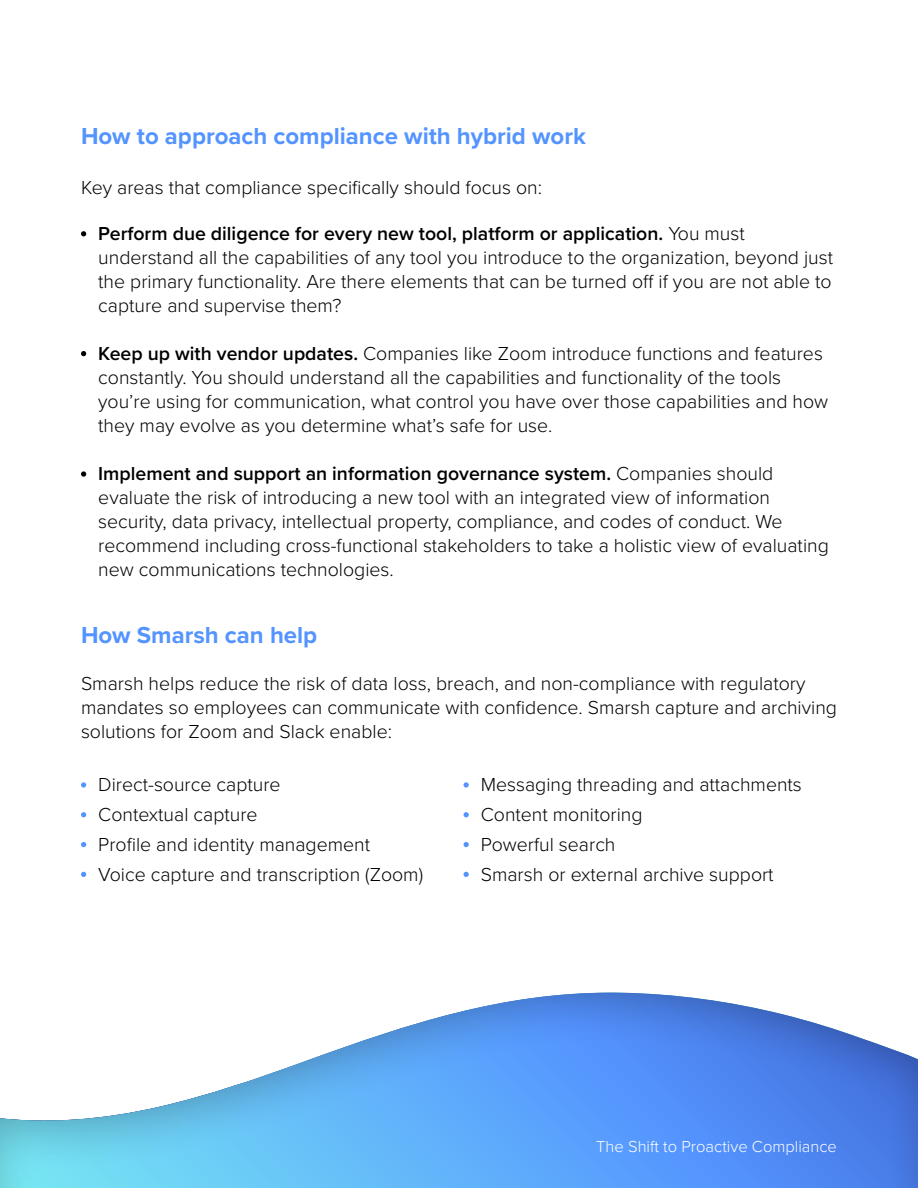
<style>
.page{position:relative;width:918px;height:1188px;background:#fff}
.page>*{position:absolute;margin:0;border:0;box-sizing:border-box;transform-origin:0 0}
.t1{font:700 24px "Proxima Nova";color:#5494ff}
.t2{font:300 19.5px/24px "Proxima Nova";color:#000}
.t3{font:300 16.5px "Proxima Nova";color:#fff}
.s1{font-weight:600}
</style>
<div class="page">
<div style="left:0;top:982px;width:918px;height:206px;background:#000;opacity:.3"></div>
<svg style="left:81px;top:231px;width:5px;height:5px"></svg>
<svg style="left:81px;top:351px;width:5px;height:5px"></svg>
<svg style="left:81px;top:471px;width:5px;height:6px"></svg>
<svg style="left:81px;top:782px;width:5px;height:6px"></svg>
<svg style="left:81px;top:872px;width:5px;height:5px"></svg>
<svg style="left:81px;top:812px;width:5px;height:5px"></svg>
<svg style="left:464px;top:782px;width:5px;height:6px"></svg>
<svg style="left:464px;top:842px;width:5px;height:5px"></svg>
<svg style="left:81px;top:842px;width:5px;height:5px"></svg>
<svg style="left:464px;top:812px;width:5px;height:5px"></svg>
<svg style="left:464px;top:872px;width:5px;height:5px"></svg>
<p class="t1" style="left:81px;top:118px;width:506px">How to approach compliance with hybrid work</p>
<p class="t2" style="left:81px;top:174px;width:462px">Key areas that compliance specifically should focus on:</p>
<p class="t2" style="left:98px;top:220px;width:736px"><span class="s1">Perform due diligence for every new tool, platform or application.</span> You must understand all the capabilities of any tool you introduce to the organization, beyond just the primary functionality. Are there elements that can be turned off if you are not able to capture and supervise them?</p>
<p class="t2" style="left:98px;top:341px;width:731px"><span class="s1">Keep up with vendor updates.</span> Companies like Zoom introduce functions and features constantly. You should understand all the capabilities and functionality of the tools you’re using for communication, what control you have over those capabilities and how they may evolve as you determine what’s safe for use.</p>
<p class="t2" style="left:98px;top:461px;width:732px"><span class="s1">Implement and support an information governance system.</span> Companies should evaluate the risk of introducing a new tool with an integrated view of information security, data privacy, intellectual property, compliance, and codes of conduct. We recommend including cross-functional stakeholders to take a holistic view of evaluating new communications technologies.</p>
<p class="t1" style="left:81px;top:617px;width:238px">How Smarsh can help</p>
<p class="t2" style="left:81px;top:670px;width:758px">Smarsh helps reduce the risk of data loss, breach, and non-compliance with regulatory mandates so employees can communicate with confidence. Smarsh capture and archiving solutions for Zoom and Slack enable:</p>
<p class="t2" style="left:98px;top:768px;width:326px;line-height:30px">Direct-source capture<br>Contextual capture<br>Profile and identity management<br>Voice capture and transcription (Zoom)</p>
<p class="t2" style="left:481px;top:768px;width:323px;line-height:30px">Messaging threading and attachments<br>Content monitoring<br>Powerful search<br>Smarsh or external archive support</p>
<p class="t3" style="left:596px;top:1135px;width:242px">The Shift to Proactive Compliance</p>
</div>
